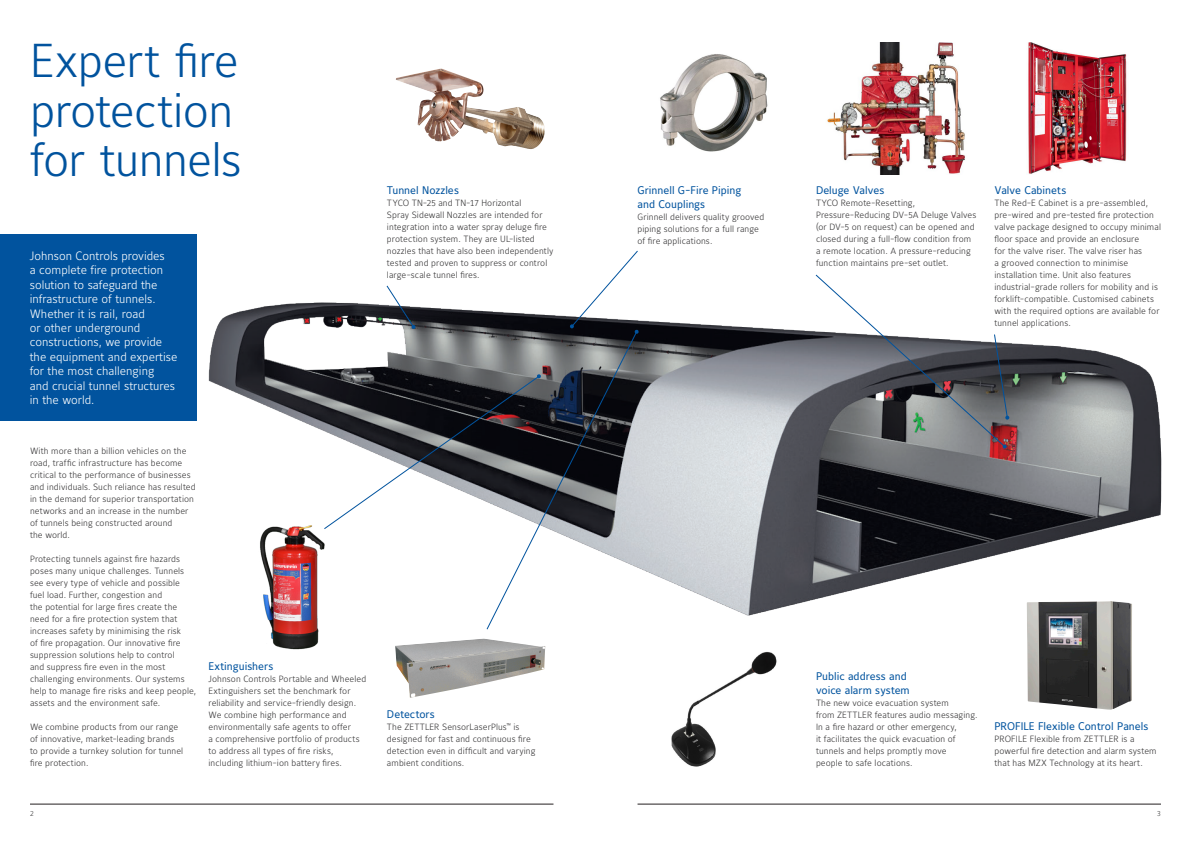
<style>
.page{position:relative;width:1191px;height:842px;background:#fff}
.page>*{position:absolute;margin:0;border:0;box-sizing:border-box;transform-origin:0 0}
.t1{font:300 47.1px/49.5px "Maurea Jci Lf ML";letter-spacing:-.015em;color:#01539e}
.Para_title{font:300 12px/14.4px "Maurea Jci Lf ML";color:#fff}
.body_copy{font:11px/14px "Maurea Jci Lf ML";color:#01539e}
.body_copy-2{font:300 9px/12px "Maurea Jci Lf ML";letter-spacing:.01em;color:#363536}
.t2{font:300 7px "Maurea Jci Tf ML";color:#363536}
</style>
<div class="page">
<img style="left:208px;top:147px;width:954px;height:620px">
<div style="left:0;top:234px;width:196px;height:187px;background:#01539e"></div>
<img style="left:1026px;top:601px;width:106px;height:109px">
<img style="left:258px;top:525px;width:67px;height:125px">
<img style="left:395px;top:639px;width:150px;height:59px">
<img style="left:641px;top:54px;width:154px;height:101px">
<img style="left:396px;top:69px;width:65px;height:72px">
<img style="left:1017px;top:42px;width:120px;height:132px">
<img style="left:816px;top:42px;width:154px;height:132px">
<svg style="left:814px;top:274px;width:195px;height:175px"></svg>
<svg style="left:385px;top:285px;width:31px;height:44px"></svg>
<svg style="left:323px;top:374px;width:163px;height:156px"></svg>
<svg style="left:486px;top:330px;width:152px;height:300px"></svg>
<svg style="left:570px;top:250px;width:69px;height:84px"></svg>
<hr style="left:30px;top:804px;width:523px;height:1px;background:#231f20">
<hr style="left:637px;top:804px;width:524px;height:1px;background:#231f20">
<p class="t1" style="left:30px;top:35px;width:213px">Expert fire protection for tunnels</p>
<p class="Para_title" style="left:30px;top:248px;width:149px">Johnson Controls provides<br>a complete fire protection solution to safeguard the infrastructure of tunnels.<br>Whether it is rail, road<br>or other underground constructions, we provide the equipment and expertise for the most challenging<br>and crucial tunnel structures in the world.</p>
<p class="body_copy-2" style="left:30px;top:445px;width:167px">With more than a billion vehicles on the road, traffic infrastructure has become critical to the performance of businesses and individuals. Such reliance has resulted in the demand for superior transportation networks and an increase in the number of tunnels being constructed around<br>the world.</p>
<p class="body_copy-2" style="left:30px;top:553px;width:168px">Protecting tunnels against fire hazards poses many unique challenges. Tunnels see every type of vehicle and possible fuel load. Further, congestion and<br>the potential for large fires create the need for a fire protection system that increases safety by minimising the risk<br>of fire propagation. Our innovative fire suppression solutions help to control<br>and suppress fire even in the most challenging environments. Our systems help to manage fire risks and keep people, assets and the environment safe.</p>
<p class="body_copy-2" style="left:30px;top:721px;width:155px">We combine products from our range of innovative, market-leading brands to provide a turnkey solution for tunnel fire protection.</p>
<p class="body_copy" style="left:208px;top:659px;width:66px">Extinguishers</p>
<p class="body_copy-2" style="left:208px;top:673px;width:159px">Johnson Controls Portable and Wheeled Extinguishers set the benchmark for reliability and service-friendly design.<br>We combine high performance and environmentally safe agents to offer<br>a comprehensive portfolio of products to address all types of fire risks, including lithium-ion battery fires.</p>
<p class="body_copy" style="left:387px;top:183px;width:73px">Tunnel Nozzles</p>
<p class="body_copy-2" style="left:387px;top:197px;width:168px">TYCO TN-25 and TN-17 Horizontal<br>Spray Sidewall Nozzles are intended for integration into a water spray deluge fire protection system. They are UL-listed nozzles that have also been independently tested and proven to suppress or control large-scale tunnel fires.</p>
<p class="body_copy" style="left:387px;top:707px;width:49px">Detectors</p>
<p class="body_copy-2" style="left:387px;top:721px;width:150px">The ZETTLER SensorLaserPlus<sup>™</sup> is designed for fast and continuous fire detection even in difficult and varying ambient conditions.</p>
<p class="body_copy" style="left:637px;top:183px;width:105px">Grinnell G-Fire Piping and Couplings</p>
<p class="body_copy-2" style="left:637px;top:211px;width:128px">Grinnell delivers quality grooved piping solutions for a full range of fire applications.</p>
<p class="body_copy" style="left:816px;top:183px;width:70px">Deluge Valves</p>
<p class="body_copy-2" style="left:816px;top:197px;width:162px">TYCO Remote-Resetting, Pressure-Reducing DV-5A Deluge Valves (or DV-5 on request) can be opened and closed during a full-flow condition from a remote location. A pressure-reducing function maintains pre-set outlet.</p>
<p class="body_copy" style="left:994px;top:183px;width:73px">Valve Cabinets</p>
<p class="body_copy-2" style="left:994px;top:197px;width:168px">The Red-E Cabinet is a pre-assembled, pre-wired and pre-tested fire protection valve package designed to occupy minimal floor space and provide an enclosure<br>for the valve riser. The valve riser has<br>a grooved connection to minimise installation time. Unit also features industrial-grade rollers for mobility and is forklift-compatible. Customised cabinets with the required options are available for tunnel applications.</p>
<p class="body_copy" style="left:816px;top:669px;width:95px">Public address and voice alarm system</p>
<p class="body_copy-2" style="left:816px;top:697px;width:163px">The new voice evacuation system<br>from ZETTLER features audio messaging.<br>In a fire hazard or other emergency,<br>it facilitates the quick evacuation of tunnels and helps promptly move<br>people to safe locations.</p>
<p class="body_copy" style="left:994px;top:719px;width:155px">PROFILE Flexible Control Panels</p>
<p class="body_copy-2" style="left:994px;top:733px;width:164px">PROFILE Flexible from ZETTLER is a powerful fire detection and alarm system that has MZX Technology at its heart.</p>
<p class="t2" style="left:30px;top:809px;width:5px">2</p>
<p class="t2" style="left:1157px;top:809px;width:5px">3</p>
</div>
